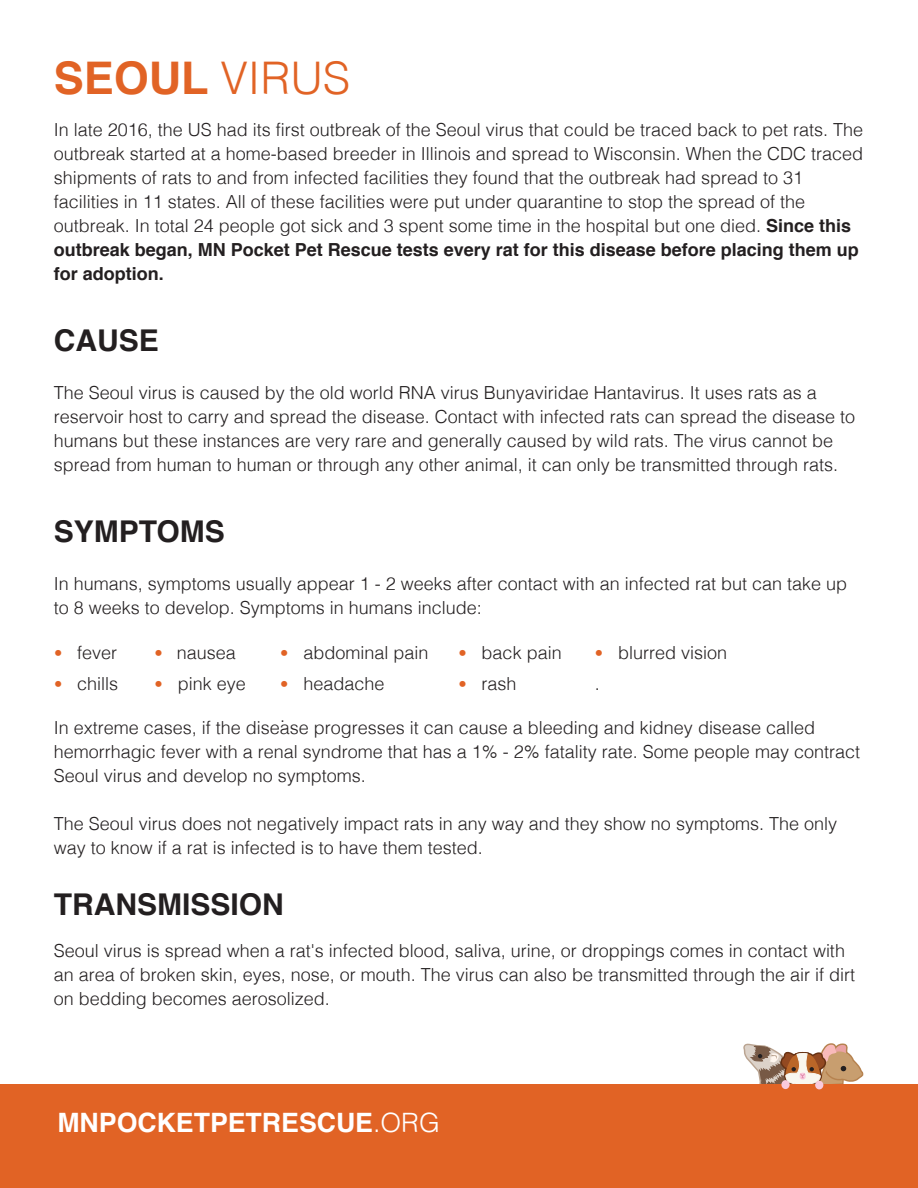
<style>
.page{position:relative;width:918px;height:1188px;background:#fff}
.page>*{position:absolute;margin:0;border:0;box-sizing:border-box;transform-origin:0 0}
.t1{font:700 45px "Helvetica";color:#e16325}
.t2{font:700 30px "Helvetica";color:#231f20}
.t3{font:700 26.7px "Helvetica";color:#fff}
.t4{font:300 18px/24px "Helvetica";color:#231f20}
.s1{font-weight:300}
.s2{font-weight:700}
.s3{font-size:16.65px;color:#e16325}
</style>
<div class="page">
<svg style="left:743px;top:1043px;width:121px;height:41px"></svg>
<div style="left:0;top:1084px;width:918px;height:104px;background:#e16325"></div>
<div style="left:781px;top:1080px;width:9px;height:9px;background:#f9cadc;border-radius:50%"></div>
<div style="left:815px;top:1081px;width:8px;height:8px;background:#f9cadc;border-radius:50%"></div>
<h1 class="t1" style="left:54px;top:42px;width:298px">SEOUL <span class="s1">VIRUS</span></h1>
<p class="t4" style="left:54px;top:116px;width:811px">In late 2016, the US had its first outbreak of the Seoul virus that could be traced back to pet rats. The outbreak started at a home-based breeder in Illinois and spread to Wisconsin. When the CDC traced shipments of rats to and from infected facilities they found that the outbreak had spread to 31 facilities in 11 states. All of these facilities were put under quarantine to stop the spread of the outbreak. In total 24 people got sick and 3 spent some time in the hospital but one died. <span class="s2">Since this outbreak began, MN Pocket Pet Rescue tests every rat for this disease before placing them up for adoption.</span></p>
<h2 class="t2" style="left:54px;top:317px;width:107px">CAUSE</h2>
<p class="t4" style="left:54px;top:379px;width:803px">The Seoul virus is caused by the old world RNA virus Bunyaviridae Hantavirus. It uses rats as a reservoir host to carry and spread the disease. Contact with infected rats can spread the disease to humans but these instances are very rare and generally caused by wild rats. The virus cannot be spread from human to human or through any other animal, it can only be transmitted through rats.</p>
<h2 class="t2" style="left:54px;top:508px;width:173px">SYMPTOMS</h2>
<p class="t4" style="left:54px;top:570px;width:795px">In humans, symptoms usually appear 1 - 2 weeks after contact with an infected rat but can take up to 8 weeks to develop. Symptoms in humans include:</p>
<p class="t4" style="left:54px;top:639px;width:65px"><span class="s3">•</span> fever</p>
<p class="t4" style="left:54px;top:671px;width:66px"><span class="s3">•</span> chills</p>
<p class="t4" style="left:458px;top:639px;width:105px"><span class="s3">•</span> back pain</p>
<p class="t4" style="left:458px;top:671px;width:60px"><span class="s3">•</span> rash</p>
<p class="t4" style="left:280px;top:639px;width:150px"><span class="s3">•</span> abdominal pain</p>
<p class="t4" style="left:280px;top:667px;width:106px;line-height:31.5px"><span class="s3">•</span> headache .</p>
<p class="t4" style="left:595px;top:635px;width:134px;line-height:31.5px"><span class="s3">•</span> blurred vision .</p>
<p class="t4" style="left:155px;top:639px;width:83px"><span class="s3">•</span> nausea</p>
<p class="t4" style="left:155px;top:671px;width:93px"><span class="s3">•</span> pink eye</p>
<p class="t4" style="left:54px;top:714px;width:808px">In extreme cases, if the disease progresses it can cause a bleeding and kidney disease called hemorrhagic fever with a renal syndrome that has a 1% - 2% fatality rate. Some people may contract<br>Seoul virus and develop no symptoms.</p>
<p class="t4" style="left:54px;top:810px;width:785px">The Seoul virus does not negatively impact rats in any way and they show no symptoms. The only way to know if a rat is infected is to have them tested.</p>
<h2 class="t2" style="left:54px;top:880px;width:232px">TRANSMISSION</h2>
<p class="t4" style="left:54px;top:938px;width:803px">Seoul virus is spread when a rat's infected blood, saliva, urine, or droppings comes in contact with an area of broken skin, eyes, nose, or mouth. The virus can also be transmitted through the air if dirt on bedding becomes aerosolized.</p>
<h3 class="t3" style="left:57px;top:1101px;width:384px">MNPOCKETPETRESCUE<span class="s1">.ORG</span></h3>
</div>
